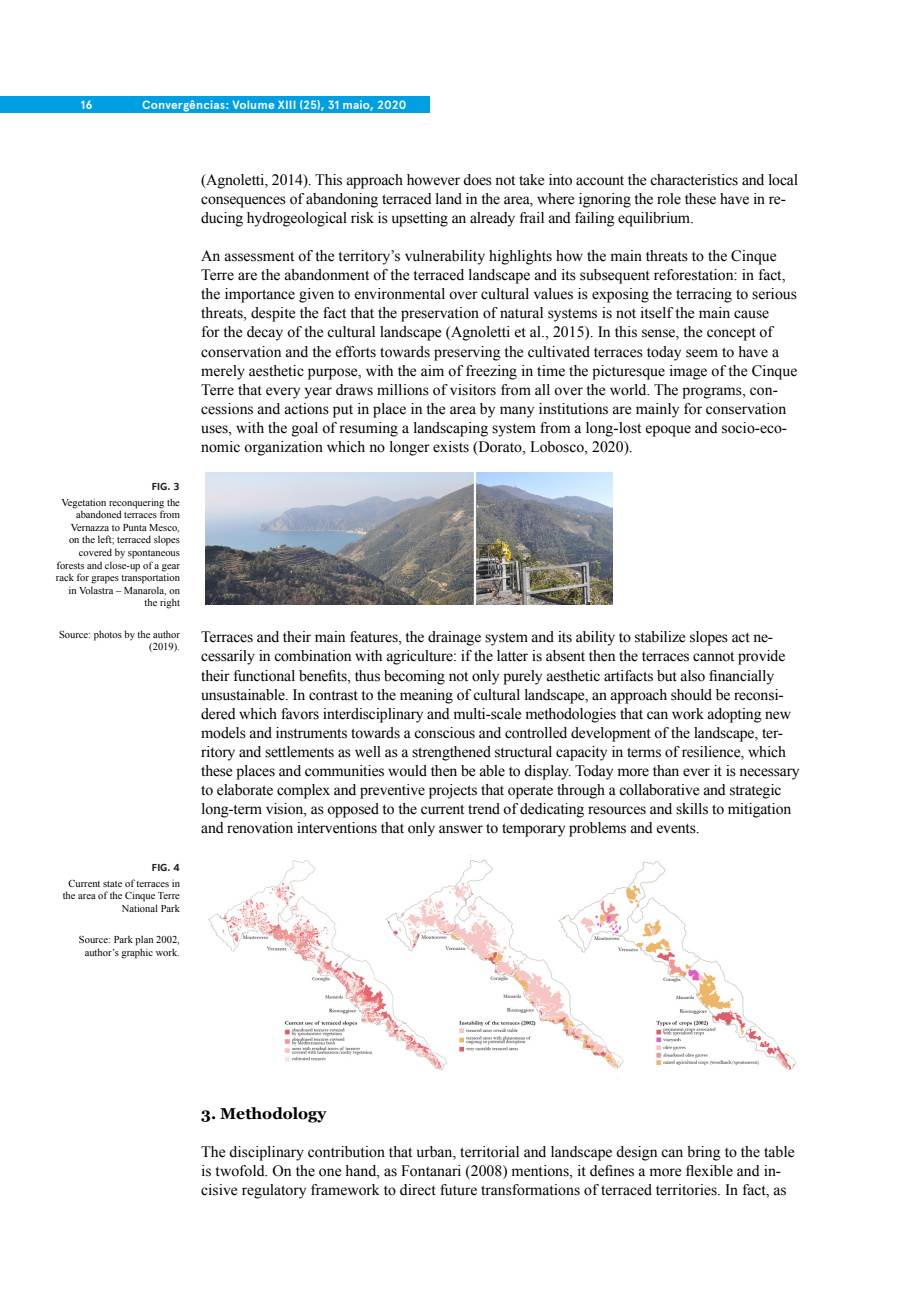
<style>
.page{position:relative;width:919px;height:1289px;background:#fff}
.page>*{position:absolute;margin:0;border:0;box-sizing:border-box;transform-origin:0 0}
.t1{font:15.75px/19px "Times New Roman";letter-spacing:-.01em;color:#000001}
.t2{font:700 15.75px "Georgia";color:#000001}
.t3{font:700 12px "Apercu Pro";letter-spacing:.01em;color:#fff}
.t4{font:10.5px/12.6px "Times New Roman";color:#000001;text-align:right}
.t5{font:700 10.5px "Foundry Sterling";color:#231f20}
</style>
<div class="page">
<div style="left:0;top:96px;width:429px;height:17px;background:#009fe2"></div>
<img style="left:205px;top:472px;width:407px;height:132px">
<img style="left:208px;top:855px;width:589px;height:224px">
<p class="t3" style="left:81px;top:95px;width:14px">16</p>
<p class="t3" style="left:142px;top:95px;width:266px">Convergências: Volume XIII (25), 31 maio, 2020</p>
<p class="t5" style="left:152px;top:480px;width:29px">FIG. 3</p>
<p class="t4" style="left:56px;top:495px;width:125px">Vegetation reconquering the abandoned terraces from<br>Vernazza to Punta Mesco,<br>on the left; terraced slopes covered by spontaneous forests and close-up of a gear rack for grapes transportation in Volastra – Manarola, on the right</p>
<p class="t4" style="left:59px;top:627px;width:122px">Source: photos by the author (2019).</p>
<p class="t5" style="left:152px;top:861px;width:29px">FIG. 4</p>
<p class="t4" style="left:63px;top:876px;width:119px">Current state of terraces in the area of the Cinque Terre<br>National Park</p>
<p class="t4" style="left:79px;top:933px;width:102px;text-align:center">Source: Park plan 2002, author’s graphic work.</p>
<p class="t1" style="left:201px;top:170px;width:598px">(Agnoletti, 2014). This approach however does not take into account the characteristics and local consequences of abandoning terraced land in the area, where ignoring the role these have in re&shy;ducing hydrogeological risk is upsetting an already frail and failing equilibrium.</p>
<p class="t1" style="left:201px;top:246px;width:597px">An assessment of the territory’s vulnerability highlights how the main threats to the Cinque Terre are the abandonment of the terraced landscape and its subsequent reforestation: in fact, the importance given to environmental over cultural values is exposing the terracing to serious threats, despite the fact that the preservation of natural systems is not itself the main cause<br>for the decay of the cultural landscape (Agnoletti et al., 2015). In this sense, the concept of conservation and the efforts towards preserving the cultivated terraces today seem to have a merely aesthetic purpose, with the aim of freezing in time the picturesque image of the Cinque Terre that every year draws millions of visitors from all over the world. The programs, con&shy;cessions and actions put in place in the area by many institutions are mainly for conservation uses, with the goal of resuming a landscaping system from a long-lost epoque and socio-eco&shy;nomic organization which no longer exists (Dorato, Lobosco, 2020).</p>
<p class="t1" style="left:201px;top:627px;width:600px">Terraces and their main features, the drainage system and its ability to stabilize slopes act ne&shy;cessarily in combination with agriculture: if the latter is absent then the terraces cannot provide their functional benefits, thus becoming not only purely aesthetic artifacts but also financially unsustainable. In contrast to the meaning of cultural landscape, an approach should be reconsi&shy;dered which favors interdisciplinary and multi-scale methodologies that can work adopting new models and instruments towards a conscious and controlled development of the landscape, ter&shy;ritory and settlements as well as a strengthened structural capacity in terms of resilience, which these places and communities would then be able to display. Today more than ever it is necessary to elaborate complex and preventive projects that operate through a collaborative and strategic long-term vision, as opposed to the current trend of dedicating resources and skills to mitigation and renovation interventions that only answer to temporary problems and events.</p>
<p class="t2" style="left:201px;top:1101px;width:126px">3. Methodology</p>
<p class="t1" style="left:201px;top:1141px;width:595px">The disciplinary contribution that urban, territorial and landscape design can bring to the table is twofold. On the one hand, as Fontanari (2008) mentions, it defines a more flexible and in&shy;cisive regulatory framework to direct future transformations of terraced territories. In fact, as</p>
</div>
